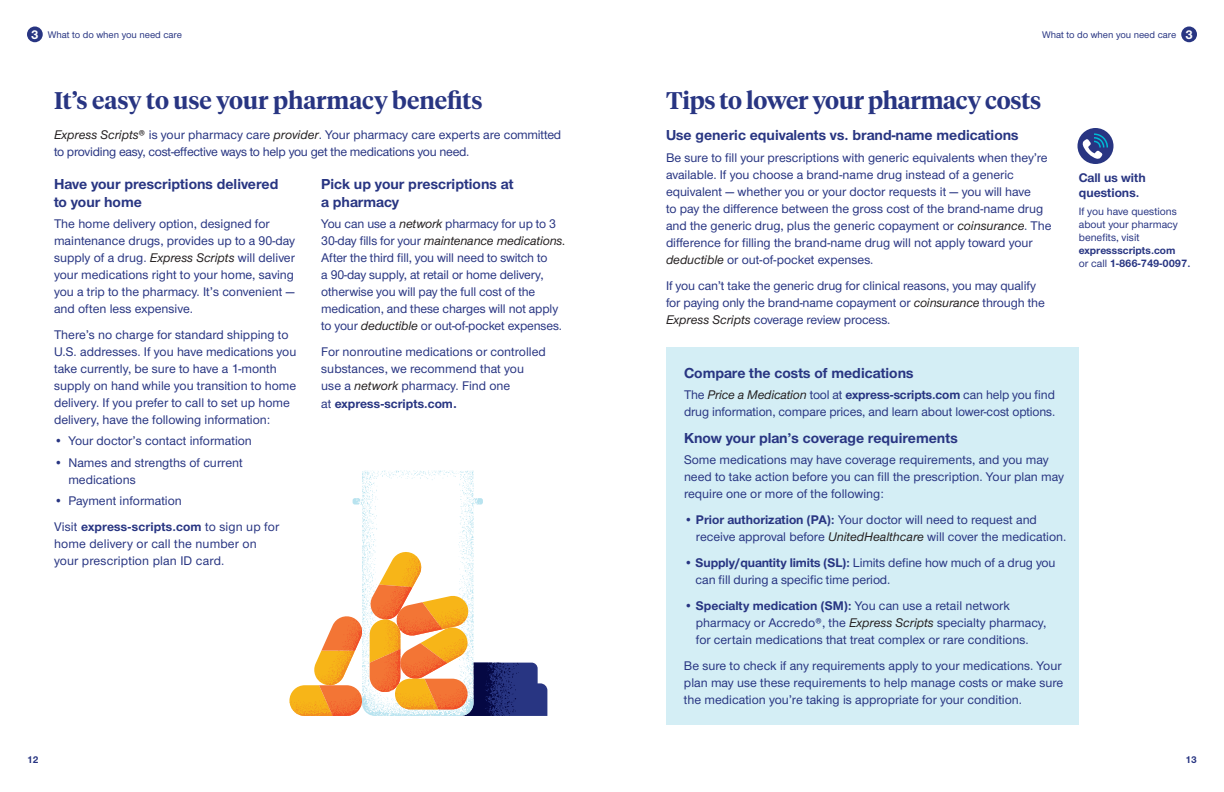
<style>
.page{position:relative;width:1224px;height:792px;background:#fff}
.page>*{position:absolute;margin:0;border:0;box-sizing:border-box;transform-origin:0 0}
.Page_Headline_Serif{font:600 24px "UHC Serif Headline";letter-spacing:-.005em;color:#283582}
.Subhead{font:700 15px/18px "UHC Sans";color:#283582}
.Body_Copy{font:500 13px/17px "UHC Sans";color:#283582}
.Body_Copy-2{font:500 13px/17px "UHC Sans";letter-spacing:-.02em;color:#283582}
.Sub_Subhead{font:700 13px/15px "UHC Sans";color:#283582}
.t1{font:700 12.9px "UHC Sans";color:#fff}
.Body_Copy-3{font:500 11px/13px "UHC Sans";color:#283582}
.t2{font:500 10px "UHC Sans";color:#283582}
.t3{font:700 10px "UHC Sans";color:#283582}
.s1{font-style:italic;color:#231f20}
.s2{font-weight:700}
.s3{font-weight:700;font-size:14px}
</style>
<div class="page">
<svg style="left:289px;top:470px;width:258px;height:246px"></svg>
<div style="left:666px;top:347px;width:413px;height:378px;background:#d4eef5"></div>
<div style="left:1078px;top:128px;width:36px;height:36px;background:#283582;border-radius:50%"></div>
<svg style="left:1083px;top:133px;width:25px;height:26px"></svg>
<div style="left:27px;top:26px;width:16px;height:16px;background:#283582;border-radius:50%"></div>
<div style="left:1181px;top:26px;width:16px;height:16px;background:#283582;border-radius:50%"></div>
<p class="t1" style="left:31px;top:26px;width:9px">3</p>
<p class="t2" style="left:48px;top:28px;width:136px">What to do when you need care</p>
<p class="t2" style="left:1042px;top:28px;width:136px">What to do when you need care</p>
<p class="t1" style="left:1185px;top:26px;width:9px">3</p>
<p class="Page_Headline_Serif" style="left:54px;top:84px;width:430px">It’s easy to use your pharmacy benefits</p>
<p class="Body_Copy-2" style="left:54px;top:126px;width:509px"><span class="s1">Express Scripts®</span> is your pharmacy care <span class="s1">provider</span>. Your pharmacy care experts are committed to providing easy, cost-effective ways to help you get the medications you need.</p>
<p class="Subhead" style="left:54px;top:174px;width:226px">Have your prescriptions delivered to your home</p>
<p class="Body_Copy" style="left:54px;top:215px;width:243px">The home delivery option, designed for maintenance drugs, provides up to a 90-day supply of a drug. <span class="s1">Express Scripts</span> will deliver your medications right to your home, saving you a trip to the pharmacy. It’s convenient — and often less expensive.</p>
<p class="Body_Copy" style="left:54px;top:326px;width:244px">There’s no charge for standard shipping to U.S. addresses. If you have medications you take currently, be sure to have a 1-month supply on hand while you transition to home delivery. If you prefer to call to set up home delivery, have the following information:</p>
<p class="Body_Copy" style="left:54px;top:432px;width:199px">• Your doctor’s contact information</p>
<p class="Body_Copy" style="left:68px;top:453px;width:176px;text-indent:-14px">• Names and strengths of current medications</p>
<p class="Body_Copy" style="left:54px;top:492px;width:129px">• Payment information</p>
<p class="Body_Copy" style="left:54px;top:518px;width:227px">Visit <span class="s2">express-scripts.com</span> to sign up for home delivery or call the number on your prescription plan ID card.</p>
<p class="Subhead" style="left:321px;top:174px;width:194px">Pick up your prescriptions at a pharmacy</p>
<p class="Body_Copy" style="left:321px;top:215px;width:246px">You can use a <span class="s1">network</span> pharmacy for up to 3<br>30-day fills for your <span class="s1">maintenance medications.<br></span>After the third fill, you will need to switch to<br>a 90-day supply, at retail or home delivery, otherwise you will pay the full cost of the medication, and these charges will not apply to your <span class="s1">deductible</span> or out-of-pocket expenses.</p>
<p class="Body_Copy" style="left:321px;top:342px;width:226px;line-height:17.3px">For nonroutine medications or controlled substances, we recommend that you use a <span class="s1">network</span> pharmacy. Find one<br>at <span class="s2">express-scripts.com</span><span class="s3">.</span></p>
<p class="Page_Headline_Serif" style="left:666px;top:84px;width:377px">Tips to lower your pharmacy costs</p>
<p class="Subhead" style="left:666px;top:126px;width:354px">Use generic equivalents vs. brand-name medications</p>
<p class="Body_Copy" style="left:666px;top:148px;width:387px">Be sure to fill your prescriptions with generic equivalents when they’re available. If you choose a brand-name drug instead of a generic equivalent — whether you or your doctor requests it — you will have<br>to pay the difference between the gross cost of the brand-name drug and the generic drug, plus the generic copayment or <span class="s1">coinsurance</span>. The difference for filling the brand-name drug will not apply toward your <span class="s1">deductible</span> or out-of-pocket expenses.</p>
<p class="Body_Copy" style="left:666px;top:276px;width:380px">If you can’t take the generic drug for clinical reasons, you may qualify for paying only the brand-name copayment or <span class="s1">coinsurance</span> through the<br><span class="s1">Express Scripts</span> coverage review process.</p>
<p class="Sub_Subhead" style="left:1079px;top:170px;width:68px">Call us with questions.</p>
<p class="Body_Copy-3" style="left:1079px;top:204px;width:113px">If you have questions about your pharmacy benefits, visit <span class="s2">expressscripts.com<br></span>or call <span class="s2">1-866-749-0097.</span></p>
<p class="Subhead" style="left:684px;top:363px;width:231px">Compare the costs of medications</p>
<p class="Body_Copy" style="left:684px;top:386px;width:373px">The <span class="s1">Price a Medication</span> tool at <span class="s2">express-scripts.com</span> can help you find drug information, compare prices, and learn about lower-cost options.</p>
<p class="Subhead" style="left:684px;top:428px;width:275px">Know your plan’s coverage requirements</p>
<p class="Body_Copy" style="left:684px;top:451px;width:382px">Some medications may have coverage requirements, and you may need to take action before you can fill the prescription. Your plan may require one or more of the following:</p>
<p class="Body_Copy" style="left:696px;top:511px;width:372px;text-indent:-12px">• <span class="s2">Prior authorization (PA):</span> Your doctor will need to request and receive approval before <span class="s1">UnitedHealthcare</span> will cover the medication.</p>
<p class="Body_Copy" style="left:696px;top:554px;width:361px;text-indent:-12px">• <span class="s2">Supply/quantity limits (SL):</span> Limits define how much of a drug you can fill during a specific time period.</p>
<p class="Body_Copy" style="left:696px;top:597px;width:352px;text-indent:-12px">• <span class="s2">Specialty medication (SM):</span> You can use a retail network pharmacy or Accredo®, the <span class="s1">Express Scripts</span> specialty pharmacy, for certain medications that treat complex or rare conditions.</p>
<p class="Body_Copy" style="left:684px;top:657px;width:381px">Be sure to check if any requirements apply to your medications. Your plan may use these requirements to help manage costs or make sure the medication you’re taking is appropriate for your condition.</p>
<p class="t3" style="left:27px;top:753px;width:13px">12</p>
<p class="t3" style="left:1186px;top:753px;width:13px">13</p>
</div>
